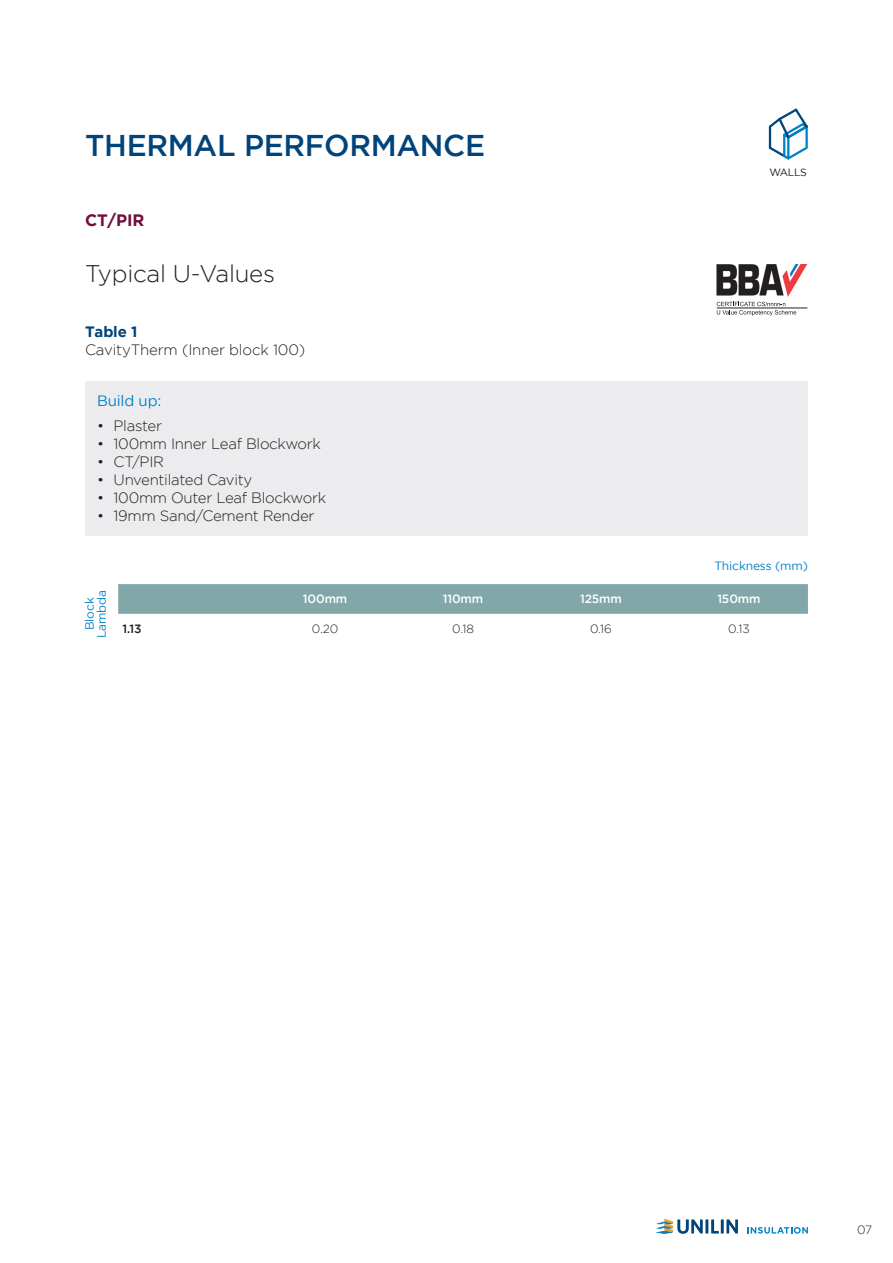
<style>
.page{position:relative;width:893px;height:1263px;background:#fff}
.page>*{position:absolute;margin:0;border:0;box-sizing:border-box;transform-origin:0 0}
.t1{font:500 30px "Gotham";letter-spacing:-.01em;color:#01437b}
.t2{font:300 24px "Gotham";letter-spacing:-.01em;color:#231f20}
.t3{font:700 16.5px "Gotham";color:#720d3e}
.t4{font:300 15px "Gotham";letter-spacing:-.02em;color:#231f20}
.t5{font:15px "Gotham";letter-spacing:-.01em;color:#0082c9}
.t6{font:700 15px "Gotham";letter-spacing:-.01em;color:#01437b}
.t7{font:12px "Gotham";letter-spacing:-.01em;color:#0082c9}
.t8{font:500 12px "Gotham";letter-spacing:-.01em;color:#fff}
.t9{font:300 12px "Gotham";letter-spacing:-.01em;color:#231f20}
.t10{font:500 12px "Gotham";color:#231f20}
.t11{font:10.5px "Gotham";letter-spacing:-.03em;color:#231f20}
</style>
<div class="page">
<div style="left:85px;top:381px;width:723px;height:154px;background:#ececee"></div>
<hr style="left:717px;top:308px;width:90px;height:1px;background:#231f20">
<img style="left:716px;top:264px;width:92px;height:33px">
<svg style="left:717px;top:302px;width:79px;height:14px"></svg>
<svg style="left:118px;top:584px;width:690px;height:30px;background:#82a7a9"></svg>
<svg style="left:656px;top:1218px;width:82px;height:16px"></svg>
<svg style="left:747px;top:1227px;width:61px;height:6px"></svg>
<svg style="left:769px;top:109px;width:39px;height:51px"></svg>
<p class="t1" style="left:85px;top:128px;width:402px">THERMAL PERFORMANCE</p>
<p class="t3" style="left:85px;top:210px;width:61px">CT/PIR</p>
<p class="t2" style="left:85px;top:260px;width:191px">Typical U-Values</p>
<p class="t6" style="left:85px;top:323px;width:54px">Table 1</p>
<p class="t4" style="left:85px;top:342px;width:222px">CavityTherm (Inner block 100)</p>
<p class="t5" style="left:97px;top:392px;width:66px">Build up:</p>
<p class="t4" style="left:97px;top:418px;width:66px">• Plaster</p>
<p class="t4" style="left:97px;top:436px;width:225px">• 100mm Inner Leaf Blockwork</p>
<p class="t4" style="left:97px;top:454px;width:68px">• CT/PIR</p>
<p class="t4" style="left:97px;top:472px;width:157px">• Unventilated Cavity</p>
<p class="t4" style="left:97px;top:490px;width:231px">• 100mm Outer Leaf Blockwork</p>
<p class="t4" style="left:97px;top:508px;width:219px">• 19mm Sand/Cement Render</p>
<p class="t11" style="left:770px;top:166px;width:39px">WALLS</p>
<p class="t7" style="left:714px;top:559px;width:95px">Thickness (mm)</p>
<p class="t7" style="left:95px;top:638px;width:50px;rotate:-90deg">Lambda</p>
<p class="t7" style="left:83px;top:630px;width:34px;rotate:-90deg">Block</p>
<p class="t8" style="left:303px;top:592px;width:46px">100mm</p>
<p class="t8" style="left:443px;top:592px;width:42px">110mm</p>
<p class="t8" style="left:580px;top:592px;width:43px">125mm</p>
<p class="t8" style="left:717px;top:592px;width:45px">150mm</p>
<p class="t10" style="left:122px;top:622px;width:21px">1.13</p>
<p class="t9" style="left:312px;top:622px;width:28px">0.20</p>
<p class="t9" style="left:452px;top:622px;width:23px">0.18</p>
<p class="t9" style="left:590px;top:622px;width:23px">0.16</p>
<p class="t9" style="left:728px;top:622px;width:23px">0.13</p>
<p class="t9" style="left:857px;top:1223px;width:16px">07</p>
</div>
